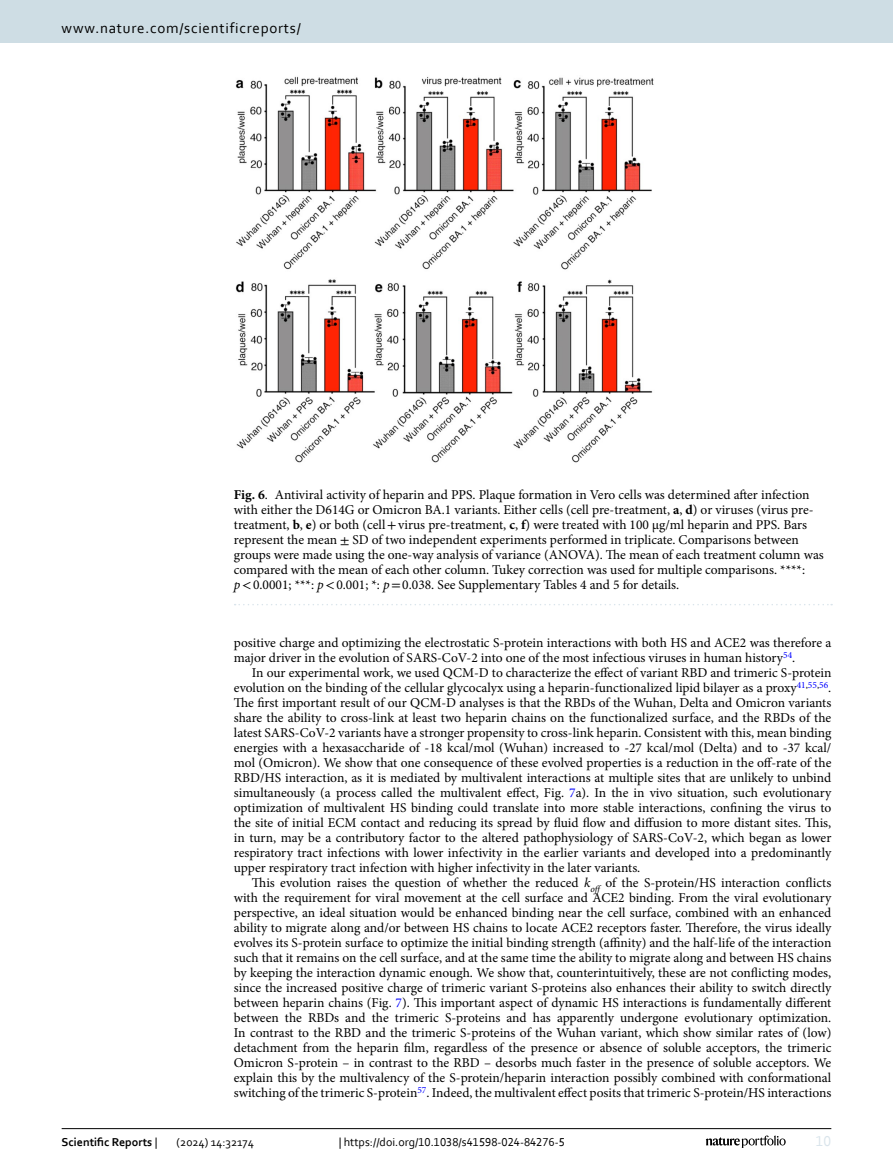
<style>
.page{position:relative;width:893px;height:1174px;background:#fff}
.page>*{position:absolute;margin:0;border:0;box-sizing:border-box;transform-origin:0 0}
.t1{font:15px "Corbel";letter-spacing:.05em;color:#000}
.t2{font:15px "Corbel";color:#d9e4eb}
.Body_Text_Indent{font:13.5px/15px "Minion Pro";color:#000;text-align:justify}
.Figure_Caption{font:13.5px/15px "Minion Pro";color:#000}
.Body_Text{font:13.5px/15px "Minion Pro";color:#000}
.t3{font:12px "Corbel";color:#000}
.t4{font:700 12px "Corbel";color:#000}
.s1{font-weight:700}
.s2{font-family:"STIX"}
.s3{font-style:italic}
.s4{color:#00f}
.s5{font-weight:400}
</style>
<div class="page">
<img style="left:235px;top:76px;width:419px;height:387px">
<svg style="left:235px;top:604px;width:597px;height:1px"></svg>
<hr style="left:62px;top:1128px;width:769px;height:1px;background:#000">
<svg style="left:706px;top:1135px;width:80px;height:12px"></svg>
<div style="left:0;top:0;width:893px;height:43px;background:#cedde4"></div>
<p class="t1" style="left:62px;top:18px;width:241px">www.nature.com/scientificreports/</p>
<p class="Figure_Caption" style="left:234px;top:487px;width:591px"><span class="s1">Fig. 6</span>. Antiviral activity of heparin and PPS. Plaque formation in Vero cells was determined after infection with either the D614G or Omicron BA.1 variants. Either cells (cell pre-treatment, <span class="s1">a</span>, <span class="s1">d</span>) or viruses (virus pre&shy;treatment, <span class="s1">b</span>, <span class="s1">e</span>) or both (cell<span class="s2">+</span>virus pre-treatment, <span class="s1">c</span>, <span class="s1">f</span>) were treated with 100 µg/ml heparin and PPS. Bars represent the mean <span class="s2">±</span> SD of two independent experiments performed in triplicate. Comparisons between groups were made using the one-way analysis of variance (ANOVA). The mean of each treatment column was compared with the mean of each other column. Tukey correction was used for multiple comparisons. ****: <span class="s3">p</span><span class="s2">&lt;</span>0.0001; ***: <span class="s3">p</span><span class="s2">&lt;</span>0.001; *: <span class="s3">p</span><span class="s2">=</span>0.038. See Supplementary Tables 4 and 5 for details.</p>
<p class="Body_Text" style="left:234px;top:635px;width:599px">positive charge and optimizing the electrostatic S-protein interactions with both HS and ACE2 was therefore a major driver in the evolution of SARS-CoV-2 into one of the most infectious viruses in human history<sup>54</sup>.</p>
<p class="Body_Text_Indent" style="left:234px;top:665px;width:599px;text-indent:18px">In our experimental work, we used QCM-D to characterize the effect of variant RBD and trimeric S-protein evolution on the binding of the cellular glycocalyx using a heparin-functionalized lipid bilayer as a proxy<sup>41</sup><sup>,</sup><sup>55</sup><sup>,</sup><sup>56</sup>.<br>The first important result of our QCM-D analyses is that the RBDs of the Wuhan, Delta and Omicron variants share the ability to cross-link at least two heparin chains on the functionalized surface, and the RBDs of the latest SARS-CoV-2 variants have a stronger propensity to cross-link heparin. Consistent with this, mean binding energies with a hexasaccharide of -18 kcal/mol (Wuhan) increased to -27 kcal/mol (Delta) and to -37 kcal/ mol (Omicron). We show that one consequence of these evolved properties is a reduction in the off-rate of the RBD/HS interaction, as it is mediated by multivalent interactions at multiple sites that are unlikely to unbind simultaneously (a process called the multivalent effect, Fig. <span class="s4">7</span>a). In the in vivo situation, such evolutionary optimization of multivalent HS binding could translate into more stable interactions, confining the virus to the site of initial ECM contact and reducing its spread by fluid flow and diffusion to more distant sites. This, in turn, may be a contributory factor to the altered pathophysiology of SARS-CoV-2, which began as lower respiratory tract infections with lower infectivity in the earlier variants and developed into a predominantly upper respiratory tract infection with higher infectivity in the later variants.</p>
<p class="Body_Text_Indent" style="left:234px;top:875px;width:599px;text-indent:18px">This evolution raises the question of whether the reduced <span class="s3">k</span><sub>off</sub> of the S-protein/HS interaction conflicts with the requirement for viral movement at the cell surface and ACE2 binding. From the viral evolutionary perspective, an ideal situation would be enhanced binding near the cell surface, combined with an enhanced ability to migrate along and/or between HS chains to locate ACE2 receptors faster. Therefore, the virus ideally evolves its S-protein surface to optimize the initial binding strength (affinity) and the half-life of the interaction such that it remains on the cell surface, and at the same time the ability to migrate along and between HS chains by keeping the interaction dynamic enough. We show that, counterintuitively, these are not conflicting modes, since the increased positive charge of trimeric variant S-proteins also enhances their ability to switch directly between heparin chains (Fig. <span class="s4">7</span>). This important aspect of dynamic HS interactions is fundamentally different between the RBDs and the trimeric S-proteins and has apparently undergone evolutionary optimization.<br>In contrast to the RBD and the trimeric S-proteins of the Wuhan variant, which show similar rates of (low) detachment from the heparin film, regardless of the presence or absence of soluble acceptors, the trimeric Omicron S-protein – in contrast to the RBD – desorbs much faster in the presence of soluble acceptors. We explain this by the multivalency of the S-protein/heparin interaction possibly combined with conformational switching of the trimeric S-protein<sup>57</sup>. Indeed, the multivalent effect posits that trimeric S-protein/HS interactions</p>
<p class="t4" style="left:62px;top:1134px;width:97px">Scientific Reports <span class="s5">|</span></p>
<p class="t3" style="left:177px;top:1134px;width:79px">(2024) 14:32174</p>
<p class="t3" style="left:339px;top:1134px;width:228px">| https://doi.org/10.1038/s41598-024-84276-5</p>
<p class="t2" style="left:816px;top:1132px;width:17px">10</p>
</div>
